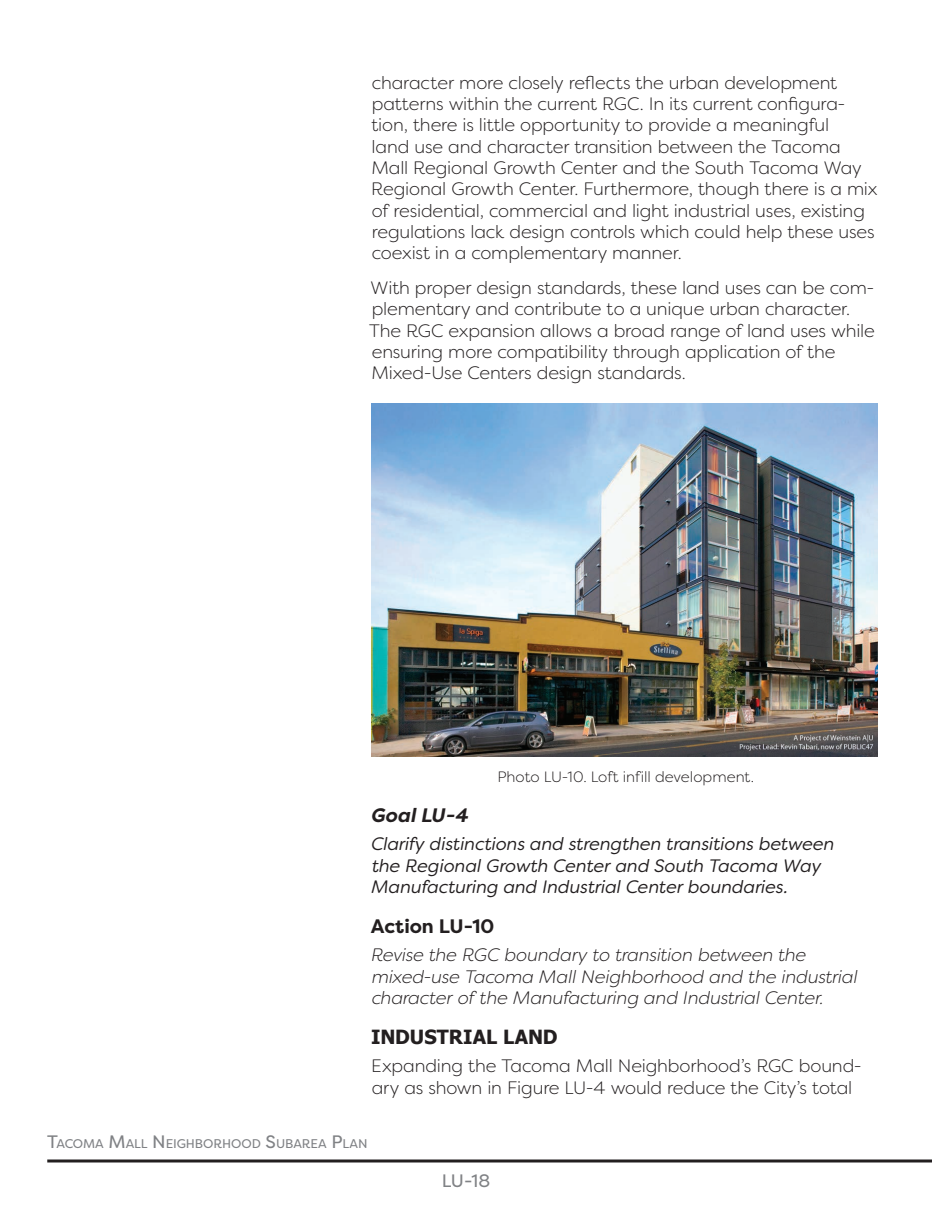
<style>
.page{position:relative;width:932px;height:1215px;background:#fff}
.page>*{position:absolute;margin:0;border:0;box-sizing:border-box;transform-origin:0 0}
.Tacoma_H2{font:700 19.5px "Tahoma";letter-spacing:-.005em;color:#231f20}
.Tacoma_H2_Action{font:700 19.5px "Filson Pro";color:#231f20}
.Tacoma_H2_Goal{font:italic 700 19.5px "Filson Pro";letter-spacing:.005em;color:#231f20}
.Tacoma_Body_Text{font:300 18px/21.3px "Filson Soft";letter-spacing:-.005em;color:#231f20}
.Tacoma_Body_Italic{font:italic 300 18px/21.3px "Filson Soft";letter-spacing:-.005em;color:#231f20}
.Tacoma_Body_Bold_Ita{font:italic 18px/21.3px "Filson Soft";letter-spacing:-.005em;color:#231f20}
.t1{font:18px "Filson Pro";color:#808285}
.Tacoma_Figure_Captio{font:300 15px "Filson Soft";color:#231f20}
.t2{font:12.6px "Filson Pro";letter-spacing:-.005em;color:#808285}
.s1{font-size:18px}
</style>
<div class="page">
<hr style="left:47px;top:1161px;width:885px;height:1px;background:#231f20">
<hr style="left:47px;top:1160px;width:885px;height:1px;background:#231f20">
<img style="left:371px;top:404px;width:507px;height:352px">
<p class="Tacoma_Body_Text" style="left:371px;top:71px;width:507px">character more closely reflects the urban development patterns within the current RGC. In its current configura&shy;tion, there is little opportunity to provide a meaningful<br>land use and character transition between the Tacoma Mall Regional Growth Center and the South Tacoma Way Regional Growth Center. Furthermore, though there is a mix of residential, commercial and light industrial uses, existing regulations lack design controls which could help these uses coexist in a complementary manner.</p>
<p class="Tacoma_Body_Text" style="left:369px;top:277px;width:507px">With proper design standards, these land uses can be com&shy;plementary and contribute to a unique urban character.<br>The RGC expansion allows a broad range of land uses while ensuring more compatibility through application of the Mixed-Use Centers design standards.</p>
<p class="Tacoma_Figure_Captio" style="left:497px;top:768px;width:258px">Photo LU-10. Loft infill development.</p>
<p class="Tacoma_H2_Goal" style="left:370px;top:803px;width:99px">Goal LU-4</p>
<p class="Tacoma_Body_Bold_Ita" style="left:371px;top:833px;width:465px">Clarify distinctions and strengthen transitions between the Regional Growth Center and South Tacoma Way<br>Manufacturing and Industrial Center boundaries.</p>
<p class="Tacoma_H2_Action" style="left:371px;top:914px;width:125px">Action LU-10</p>
<p class="Tacoma_Body_Italic" style="left:371px;top:944px;width:488px">Revise the RGC boundary to transition between the mixed-use Tacoma Mall Neighborhood and the industrial character of the Manufacturing and Industrial Center.</p>
<p class="Tacoma_H2" style="left:371px;top:1023px;width:188px">INDUSTRIAL LAND</p>
<p class="Tacoma_Body_Text" style="left:371px;top:1055px;width:492px">Expanding the Tacoma Mall Neighborhood’s RGC bound&shy;ary as shown in Figure LU-4 would reduce the City’s total</p>
<p class="t2" style="left:47px;top:1135px;width:319px"><span class="s1">T</span>ACOMA <span class="s1">M</span>ALL <span class="s1">N</span>EIGHBORHOOD <span class="s1">S</span>UBAREA <span class="s1">P</span>LAN</p>
<p class="t1" style="left:442px;top:1169px;width:50px">LU-18</p>
</div>
